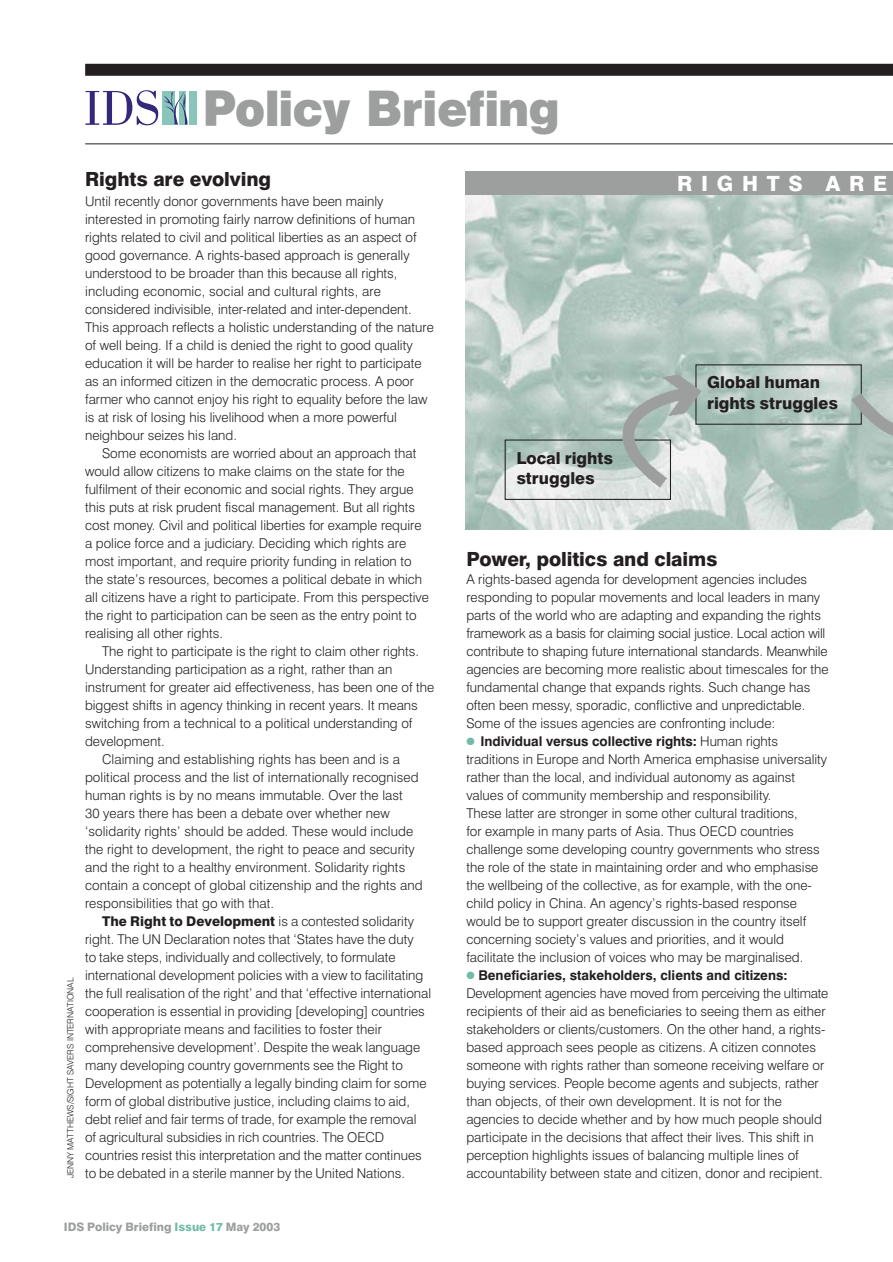
<style>
.page{position:relative;width:893px;height:1262px;background:#fff}
.page>*{position:absolute;margin:0;border:0;box-sizing:border-box;transform-origin:0 0}
.t1{font:45.15px "Swiss 721 BT Black No 2";letter-spacing:-.01em;color:#9d9f9f}
.t2{font:800 21px "Swiss 721 BT";letter-spacing:.415em;color:#fff}
.t3{font:800 19.5px "Swiss 721 BT";letter-spacing:-.005em;color:#231f20}
.t4{font:800 16.5px/20.7px "Swiss 721 BT";color:#231f20}
.t5{font:300 13.5px/18px "Swiss 721 BT";color:#231f20}
.t6{font:800 11.7px "Swiss 721 BT";color:#9d9f9f}
.t7{font:300 8.7px "Swiss 721 BT";color:#231f20}
.s1{font-weight:800}
.s2{color:#72bba8}
.s3{font-weight:700}
</style>
<div class="page">
<div style="left:85px;top:64px;width:807px;height:12px;background:#231f20"></div>
<hr style="left:85px;top:143px;width:807px;height:1px;background:#231f20">
<img style="left:465px;top:195px;width:427px;height:335px">
<div style="left:695px;top:364px;width:166px;height:61px;border:1px solid #231f20"></div>
<div style="left:465px;top:172px;width:427px;height:23px;background:#9d9f9f"></div>
<div style="left:504px;top:439px;width:167px;height:61px;border:1px solid #231f20"></div>
<img style="left:619px;top:371px;width:85px;height:119px">
<img style="left:848px;top:355px;width:44px;height:85px">
<div style="left:163px;top:91px;width:12px;height:34px;background:#87c6b9"></div>
<svg style="left:85px;top:90px;width:73px;height:35px"></svg>
<div style="left:189px;top:91px;width:8px;height:34px;background:#87c6b9"></div>
<svg style="left:164px;top:91px;width:24px;height:34px"></svg>
<h1 class="t1" style="left:203px;top:91px;width:358px">Policy Briefing</h1>
<p class="t7" style="left:67px;top:1178px;width:202px;rotate:-90deg">JENNY MATTHEWS/SIGHT SAVERS INTERNATIONAL</p>
<h3 class="t3" style="left:85px;top:172px;width:187px">Rights are evolving</h3>
<p class="t5" style="left:85px;top:193px;width:350px">Until recently donor governments have been mainly interested in promoting fairly narrow definitions of human rights related to civil and political liberties as an aspect of good governance. A rights-based approach is generally understood to be broader than this because all rights, including economic, social and cultural rights, are considered indivisible, inter-related and inter-dependent.<br>This approach reflects a holistic understanding of the nature of well being. If a child is denied the right to good quality education it will be harder to realise her right to participate as an informed citizen in the democratic process. A poor farmer who cannot enjoy his right to equality before the law is at risk of losing his livelihood when a more powerful neighbour seizes his land.</p>
<p class="t5" style="left:85px;top:445px;width:345px;text-indent:17px">Some economists are worried about an approach that would allow citizens to make claims on the state for the fulfilment of their economic and social rights. They argue this puts at risk prudent fiscal management. But all rights cost money. Civil and political liberties for example require a police force and a judiciary. Deciding which rights are most important, and require priority funding in relation to the state’s resources, becomes a political debate in which all citizens have a right to participate. From this perspective the right to participation can be seen as the entry point to realising all other rights.</p>
<p class="t5" style="left:102px;top:643px;width:318px">The right to participate is the right to claim other rights.</p>
<p class="t5" style="left:85px;top:661px;width:309px">Understanding participation as a right, rather than an</p>
<p class="t5" style="left:85px;top:679px;width:351px">instrument for greater aid effectiveness, has been one of the</p>
<p class="t5" style="left:85px;top:697px;width:334px">biggest shifts in agency thinking in recent years. It means</p>
<p class="t5" style="left:85px;top:715px;width:329px">switching from a technical to a political understanding of</p>
<p class="t5" style="left:85px;top:733px;width:81px">development.</p>
<p class="t5" style="left:102px;top:751px;width:299px">Claiming and establishing rights has been and is a</p>
<p class="t5" style="left:85px;top:769px;width:335px">political process and the list of internationally recognised</p>
<p class="t5" style="left:85px;top:787px;width:319px">human rights is by no means immutable. Over the last</p>
<p class="t5" style="left:85px;top:805px;width:306px">30 years there has been a debate over whether new</p>
<p class="t5" style="left:85px;top:823px;width:329px">‘solidarity rights’ should be added. These would include</p>
<p class="t5" style="left:85px;top:841px;width:331px">the right to development, the right to peace and security</p>
<p class="t5" style="left:85px;top:859px;width:322px">and the right to a healthy environment. Solidarity rights</p>
<p class="t5" style="left:85px;top:877px;width:339px">contain a concept of global citizenship and the rights and</p>
<p class="t5" style="left:85px;top:895px;width:190px">responsibilities that go with that.</p>
<p class="t5" style="left:102px;top:913px;width:313px"><span class="s1">The Right to Development</span> is a contested solidarity</p>
<p class="t5" style="left:85px;top:931px;width:330px">right. The UN Declaration notes that ‘States have the duty</p>
<p class="t5" style="left:85px;top:949px;width:312px">to take steps, individually and collectively, to formulate</p>
<p class="t5" style="left:85px;top:967px;width:340px">international development policies with a view to facilitating</p>
<p class="t5" style="left:85px;top:985px;width:347px">the full realisation of the right’ and that ‘effective international</p>
<p class="t5" style="left:85px;top:1003px;width:341px">cooperation is essential in providing [developing] countries</p>
<p class="t5" style="left:85px;top:1021px;width:298px">with appropriate means and facilities to foster their</p>
<p class="t5" style="left:85px;top:1039px;width:337px">comprehensive development’. Despite the weak language</p>
<p class="t5" style="left:85px;top:1057px;width:319px">many developing country governments see the Right to</p>
<p class="t5" style="left:85px;top:1075px;width:343px">Development as potentially a legally binding claim for some</p>
<p class="t5" style="left:85px;top:1093px;width:326px">form of global distributive justice, including claims to aid,</p>
<p class="t5" style="left:85px;top:1111px;width:333px">debt relief and fair terms of trade, for example the removal</p>
<p class="t5" style="left:85px;top:1129px;width:301px">of agricultural subsidies in rich countries. The OECD</p>
<p class="t5" style="left:85px;top:1147px;width:338px">countries resist this interpretation and the matter continues</p>
<p class="t5" style="left:85px;top:1165px;width:321px">to be debated in a sterile manner by the United Nations.</p>
<h2 class="t2" style="left:677px;top:176px;width:212px">RIGHTS ARE</h2>
<p class="t4" style="left:516px;top:449px;width:98px">Local rights struggles</p>
<p class="t4" style="left:707px;top:374px;width:132px">Global human rights struggles</p>
<h3 class="t3" style="left:466px;top:552px;width:253px">Power, politics and claims</h3>
<p class="t5" style="left:466px;top:571px;width:364px">A rights-based agenda for development agencies includes responding to popular movements and local leaders in many parts of the world who are adapting and expanding the rights framework as a basis for claiming social justice. Local action will contribute to shaping future international standards. Meanwhile agencies are becoming more realistic about timescales for the fundamental change that expands rights. Such change has often been messy, sporadic, conflictive and unpredictable.<br>Some of the issues agencies are confronting include:</p>
<p class="t5" style="left:466px;top:733px;width:362px"><span class="s2">●</span> <span class="s3">Individual versus collective rights:</span> Human rights traditions in Europe and North America emphasise universality rather than the local, and individual autonomy as against values of community membership and responsibility.<br>These latter are stronger in some other cultural traditions,<br>for example in many parts of Asia. Thus OECD countries challenge some developing country governments who stress the role of the state in maintaining order and who emphasise the wellbeing of the collective, as for example, with the one&shy;child policy in China. An agency’s rights-based response would be to support greater discussion in the country itself concerning society’s values and priorities, and it would facilitate the inclusion of voices who may be marginalised.</p>
<p class="t5" style="left:466px;top:967px;width:363px"><span class="s2">●</span> <span class="s3">Beneficiaries, stakeholders, clients and citizens:<br></span>Development agencies have moved from perceiving the ultimate recipients of their aid as beneficiaries to seeing them as either stakeholders or clients/customers. On the other hand, a rights&shy;based approach sees people as citizens. A citizen connotes someone with rights rather than someone receiving welfare or buying services. People become agents and subjects, rather than objects, of their own development. It is not for the agencies to decide whether and by how much people should participate in the decisions that affect their lives. This shift in perception highlights issues of balancing multiple lines of accountability between state and citizen, donor and recipient.</p>
<p class="t6" style="left:64px;top:1222px;width:218px">IDS Policy Briefing <span class="s2">Issue 17</span> May 2003</p>
</div>
